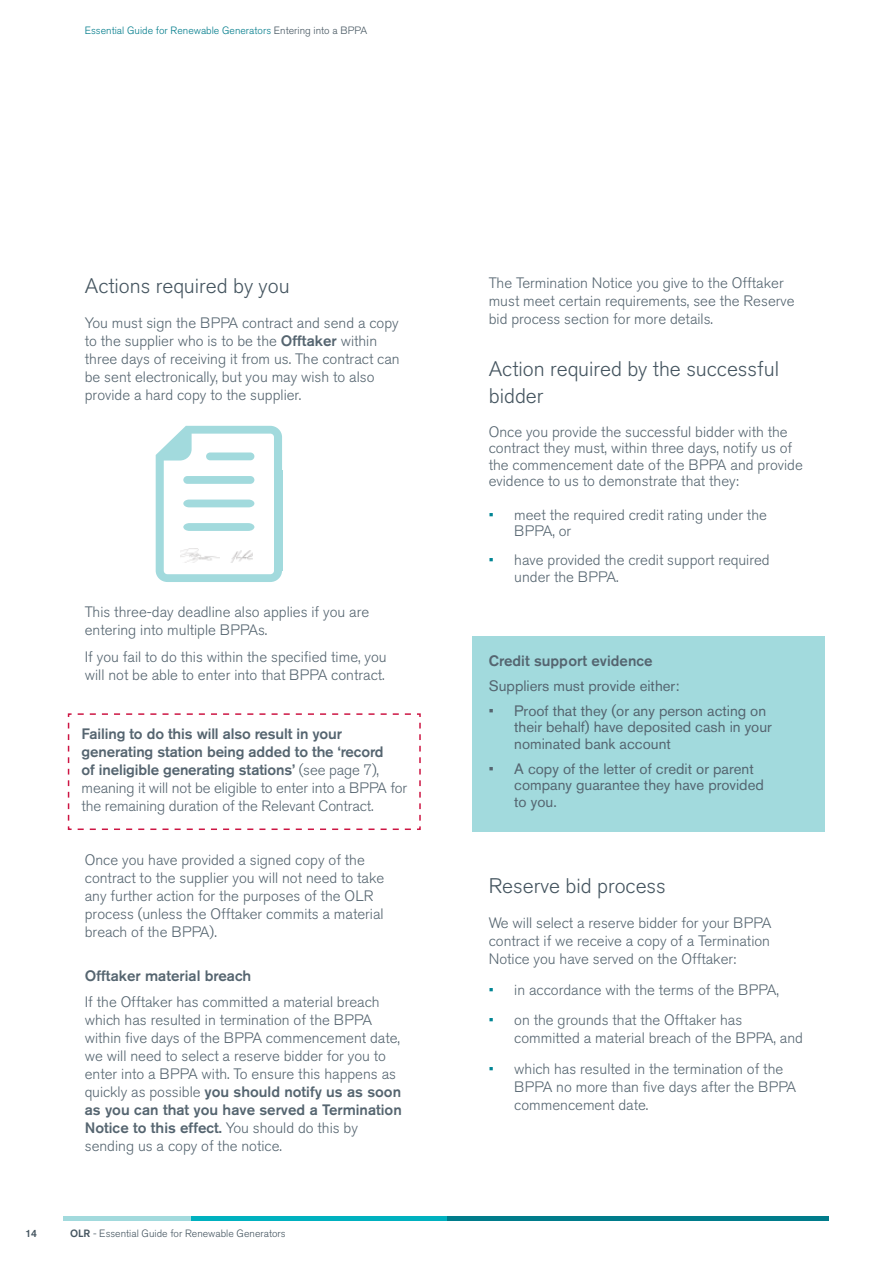
<style>
.page{position:relative;width:893px;height:1263px;background:#fff}
.page>*{position:absolute;margin:0;border:0;box-sizing:border-box;transform-origin:0 0}
.t1{font:300 21px/27px "Akzidenz Grotesk Pro";color:#455560}
.t2{font:300 15px/18px "Akzidenz Grotesk Pro";color:#556570}
.t3{font:500 15px/18px "Akzidenz Grotesk Pro";letter-spacing:-.01em;color:#556570}
.t4{font:15px/16.5px "Akzidenz Grotesk Pro";color:#556570}
.t5{font:300 10.5px "Akzidenz Grotesk Pro";color:#007c8b}
.t6{font:300 10.5px "Akzidenz Grotesk Pro";color:#455560}
.t7{font:500 10.5px "Akzidenz Grotesk Pro";color:#455560}
.s1{color:#455560}
.s2{font-weight:500}
.s3{font-weight:300}
.s4{color:#008594}
</style>
<div class="page">
<hr style="left:64px;top:1216px;width:765px;height:4px;background:#a2dadd">
<hr style="left:446px;top:1216px;width:383px;height:4px;background:#007c8b">
<hr style="left:191px;top:1216px;width:255px;height:4px;background:#00b1bf">
<div style="left:472px;top:636px;width:353px;height:195px;background:#a2dadd"></div>
<svg style="left:67px;top:713px;width:354px;height:117px"></svg>
<svg style="left:156px;top:426px;width:126px;height:156px"></svg>
<div style="left:274px;top:470px;width:8px;height:101px;background:#a2dadd"></div>
<img style="left:180px;top:549px;width:39px;height:13px">
<img style="left:227px;top:549px;width:26px;height:13px">
<p class="t5" style="left:85px;top:23px;width:284px">Essential Guide for Renewable Generators <span class="s1">Entering into a BPPA</span></p>
<h1 class="t1" style="left:85px;top:272px;width:206px">Actions required by you</h1>
<p class="t2" style="left:85px;top:313px;width:316px">You must sign the BPPA contract and send a copy to the supplier who is to be the <span class="s2">Offtaker</span> within three days of receiving it from us. The contract can be sent electronically, but you may wish to also provide a hard copy to the supplier.</p>
<p class="t2" style="left:85px;top:603px;width:286px">This three-day deadline also applies if you are entering into multiple BPPAs.</p>
<p class="t2" style="left:85px;top:647px;width:303px">If you fail to do this within the specified time, you will not be able to enter into that BPPA contract.</p>
<p class="t3" style="left:82px;top:725px;width:327px">Failing to do this will also result in your generating station being added to the ‘record<br>of ineligible generating stations’ <span class="s3">(see page 7), meaning it will not be eligible to enter into a BPPA for the remaining duration of the Relevant Contract.</span></p>
<p class="t2" style="left:85px;top:851px;width:301px">Once you have provided a signed copy of the contract to the supplier you will not need to take any further action for the purposes of the OLR process (unless the Offtaker commits a material breach of the BPPA).</p>
<p class="t3" style="left:85px;top:966px;width:168px">Offtaker material breach</p>
<p class="t2" style="left:85px;top:993px;width:318px">If the Offtaker has committed a material breach which has resulted in termination of the BPPA within five days of the BPPA commencement date, we will need to select a reserve bidder for you to enter into a BPPA with. To ensure this happens as quickly as possible <span class="s2">you should notify us as soon as you can that you have served a Termination Notice to this effect.</span> You should do this by sending us a copy of the notice.</p>
<p class="t7" style="left:26px;top:1227px;width:13px">14</p>
<p class="t6" style="left:70px;top:1227px;width:217px"><span class="s2">OLR</span> - Essential Guide for Renewable Generators</p>
<p class="t2" style="left:489px;top:273px;width:307px">The Termination Notice you give to the Offtaker must meet certain requirements, see the Reserve bid process section for more details.</p>
<h1 class="t1" style="left:489px;top:355px;width:292px">Action required by the successful bidder</h1>
<p class="t2" style="left:489px;top:423px;width:316px;line-height:16.5px">Once you provide the successful bidder with the contract they must, within three days, notify us of the commencement date of the BPPA and provide evidence to us to demonstrate that they:</p>
<p class="t2" style="left:514px;top:506px;width:254px;line-height:16.5px;text-indent:-26px"><span class="s4">•</span> meet the required credit rating under the<br>BPPA, or</p>
<p class="t2" style="left:514px;top:552px;width:257px;line-height:16.5px;text-indent:-26px"><span class="s4">•</span> have provided the credit support required under the BPPA.</p>
<p class="t3" style="left:489px;top:651px;width:165px">Credit support evidence</p>
<p class="t4" style="left:489px;top:677px;width:192px">Suppliers must provide either:</p>
<p class="t4" style="left:514px;top:702px;width:259px;text-indent:-26px">• Proof that they (or any person acting on their behalf) have deposited cash in your nominated bank account</p>
<p class="t4" style="left:514px;top:760px;width:251px;text-indent:-26px">• A copy of the letter of credit or parent company guarantee they have provided to you.</p>
<h1 class="t1" style="left:489px;top:872px;width:179px">Reserve bid process</h1>
<p class="t2" style="left:489px;top:913px;width:284px;text-align:justify">We will select a reserve bidder for your BPPA contract if we receive a copy of a Termination Notice you have served on the Offtaker:</p>
<p class="t2" style="left:489px;top:980px;width:292px"><span class="s4">•</span> in accordance with the terms of the BPPA,</p>
<p class="t2" style="left:514px;top:1011px;width:290px;text-indent:-26px"><span class="s4">•</span> on the grounds that the Offtaker has committed a material breach of the BPPA, and</p>
<p class="t2" style="left:514px;top:1060px;width:284px;text-indent:-26px"><span class="s4">•</span> which has resulted in the termination of the<br>BPPA no more than five days after the BPPA commencement date.</p>
</div>
